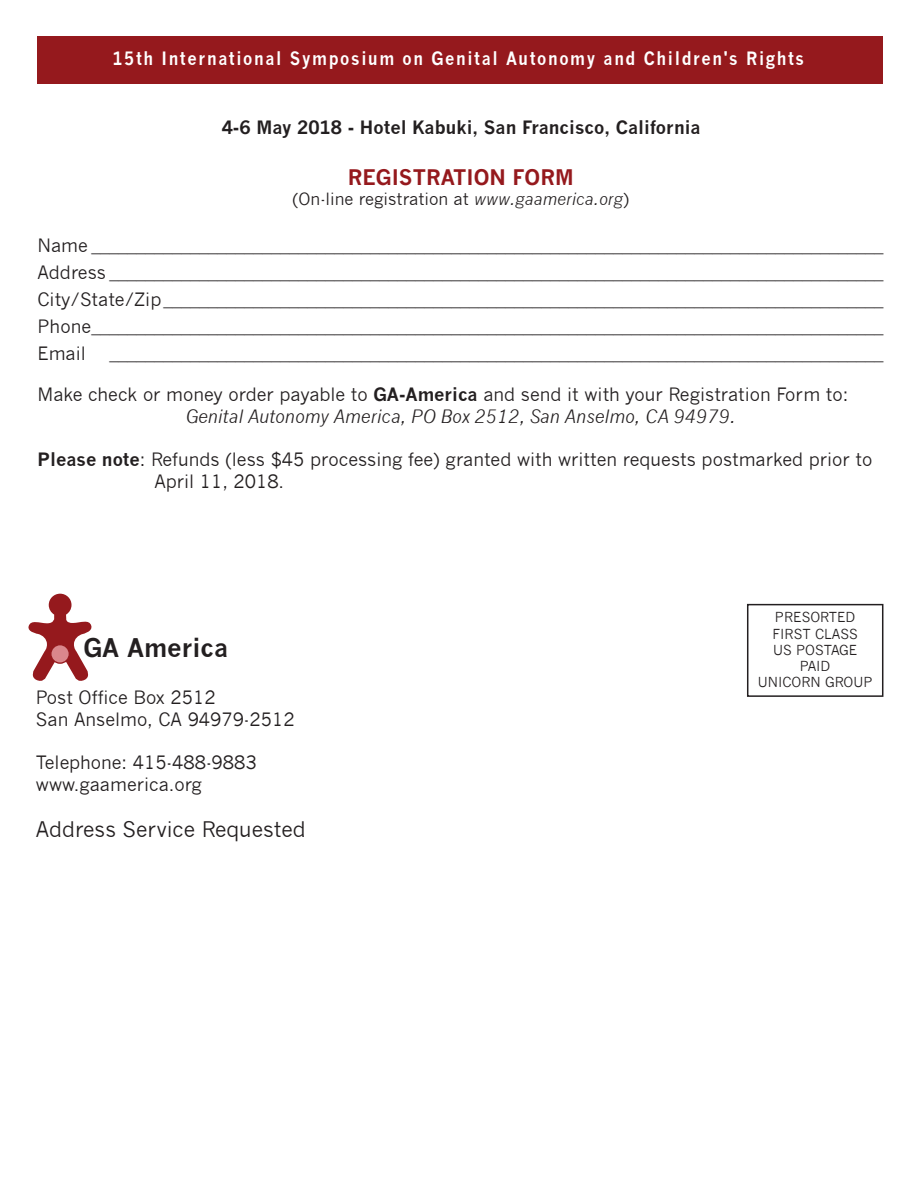
<style>
.page{position:relative;width:918px;height:1188px;background:#fff}
.page>*{position:absolute;margin:0;border:0;box-sizing:border-box;transform-origin:0 0}
.t1{font:700 25.2px "News Gothic";color:#231f20}
.t2{font:21px "News Gothic";color:#231f20}
.t3{font:700 21px "News Gothic";color:#95191d}
.t4{font:18px/27px "News Gothic";color:#231f20}
.t5{font:700 18px "News Gothic";letter-spacing:.1em;color:#fff;scale:.9 1}
.t6{font:700 18px "News Gothic";color:#231f20}
.t7{font:16.5px "News Gothic";color:#231f20}
.t8{font:13.5px/16.2px "News Gothic";color:#231f20;text-align:center}
.s1{font-style:italic}
.s2{font-weight:700}
</style>
<div class="page">
<div style="left:37px;top:36px;width:846px;height:47px;background:#95191d"></div>
<div style="left:747px;top:604px;width:136px;height:93px;border:2px solid #231f20"></div>
<svg style="left:28px;top:594px;width:64px;height:87px"></svg>
<div style="left:51px;top:645px;width:18px;height:18px;background:#da878c;border-radius:50%"></div>
<div style="left:50px;top:644px;width:20px;height:20px;border:1px solid #95191d;border-radius:50%"></div>
<p class="t5" style="left:113px;top:47px;width:770px">15th International Symposium on Genital Autonomy and Children's Rights</p>
<p class="t6" style="left:222px;top:117px;width:480px">4-6 May 2018 - Hotel Kabuki, San Francisco, California</p>
<p class="t3" style="left:348px;top:165px;width:227px">REGISTRATION FORM</p>
<p class="t7" style="left:292px;top:189px;width:338px">(On-line registration at <span class="s1">www.gaamerica.org</span>)</p>
<p class="t4" style="left:37px;top:232px;width:847px;text-align:justify">Name ________________________________________________________________________________________ Address ______________________________________________________________________________________ City/State/Zip________________________________________________________________________________ Phone________________________________________________________________________________________ Email</p>
<p class="t4" style="left:109px;top:340px;width:775px">______________________________________________________________________________________</p>
<p class="t4" style="left:186px;top:384px;width:664px;line-height:21.6px;text-indent:-148px">Make check or money order payable to <span class="s2">GA-America</span> and send it with your Registration Form to:<br><span class="s1">Genital Autonomy America, PO Box 2512, San Anselmo, CA 94979.</span></p>
<p class="t4" style="left:154px;top:449px;width:719px;line-height:21.6px;text-indent:-117px"><span class="s2">Please note</span>: Refunds (less $45 processing fee) granted with written requests postmarked prior to<br>April 11, 2018.</p>
<h1 class="t1" style="left:83px;top:632px;width:146px">GA America</h1>
<p class="t4" style="left:36px;top:687px;width:260px;line-height:21.6px">Post Office Box 2512<br>San Anselmo, CA 94979-2512</p>
<p class="t4" style="left:36px;top:752px;width:222px;line-height:21.6px">Telephone: 415-488-9883 www.gaamerica.org</p>
<p class="t2" style="left:36px;top:818px;width:271px">Address Service Requested</p>
<p class="t8" style="left:758px;top:609px;width:116px">PRESORTED<br>FIRST CLASS<br>US POSTAGE<br>PAID<br>UNICORN GROUP</p>
</div>
